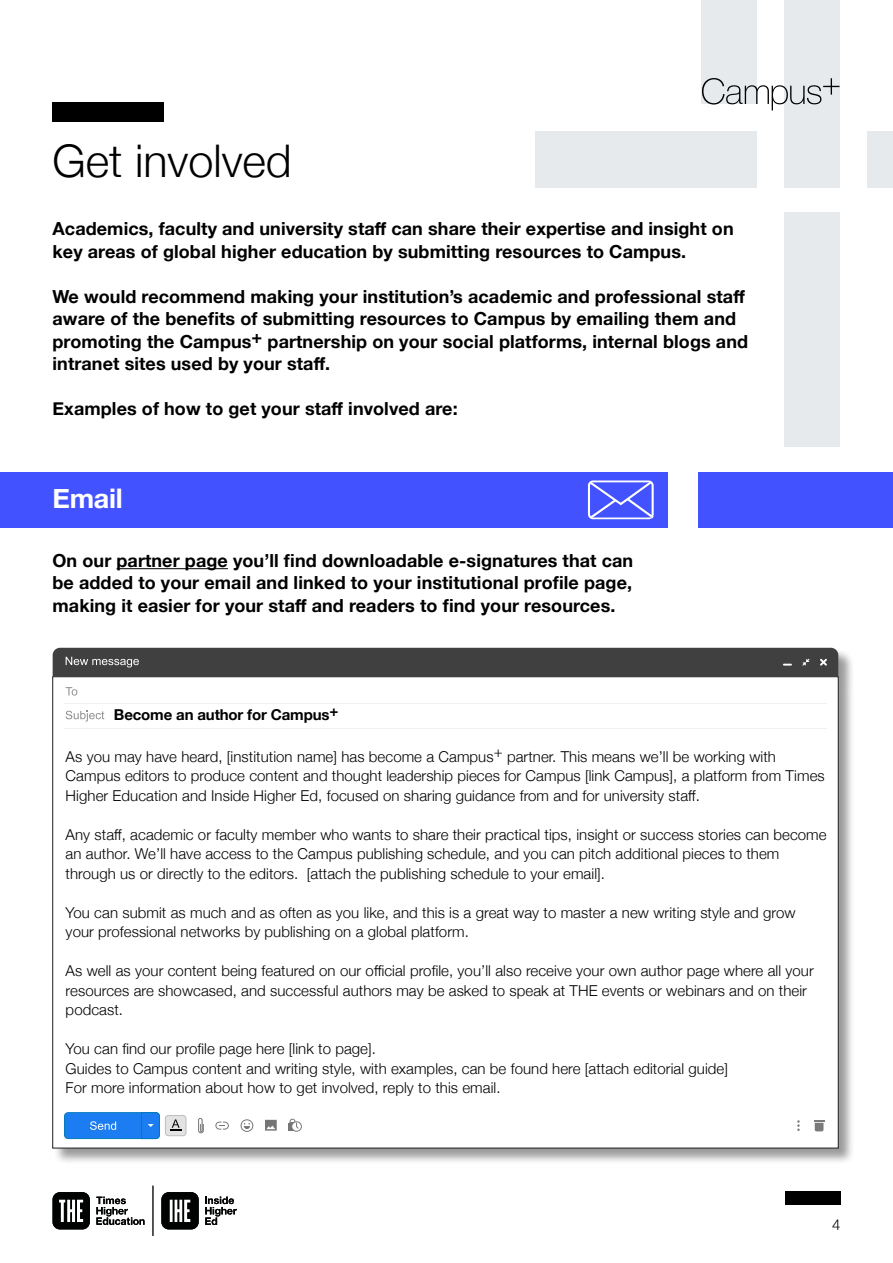
<style>
.page{position:relative;width:893px;height:1263px;background:#fff}
.page>*{position:absolute;margin:0;border:0;box-sizing:border-box;transform-origin:0 0}
.t1{font:300 45px "Helvetica Neue";color:#000}
.t2{font:700 27px "Helvetica Neue";letter-spacing:-.01em;color:#fff}
.t3{font:700 18px/22.5px "Helvetica Neue";letter-spacing:.005em;color:#000}
.t4{font:300 15px/19.5px "Helvetica Neue";letter-spacing:.005em;color:#000}
.t5{font:700 15px "Helvetica Neue";letter-spacing:-.01em;color:#000}
</style>
<div class="page">
<div style="left:785px;top:1191px;width:55px;height:13px;background:#000"></div>
<div style="left:784px;top:0;width:56px;height:188px;background:#e7eaec"></div>
<div style="left:701px;top:0;width:55px;height:104px;background:#e7eaec"></div>
<div style="left:784px;top:213px;width:56px;height:234px;background:#e7eaec"></div>
<div style="left:867px;top:132px;width:26px;height:56px;background:#e7eaec"></div>
<div style="left:535px;top:132px;width:221px;height:56px;background:#e7eaec"></div>
<div style="left:698px;top:472px;width:195px;height:56px;background:#4352ff"></div>
<div style="left:53px;top:648px;width:802px;height:516px;background:#000;opacity:.4"></div>
<div style="left:53px;top:676px;width:785px;height:472px;background:#fff"></div>
<div style="left:53px;top:648px;width:785px;height:29px;background:#404040"></div>
<hr style="left:64px;top:728px;width:762px;height:1px;background:#f0f0f0">
<hr style="left:64px;top:703px;width:762px;height:1px;background:#f0f0f0">
<svg style="left:66px;top:687px;width:11px;height:8px"></svg>
<svg style="left:66px;top:711px;width:38px;height:11px"></svg>
<svg style="left:64px;top:1112px;width:122px;height:27px;background:#4a94e9"></svg>
<svg style="left:198px;top:1118px;width:6px;height:15px"></svg>
<svg style="left:215px;top:1121px;width:14px;height:8px"></svg>
<svg style="left:241px;top:1119px;width:12px;height:13px"></svg>
<svg style="left:265px;top:1120px;width:12px;height:10px"></svg>
<div style="left:288px;top:1122px;width:9px;height:8px;background:#757575"></div>
<svg style="left:290px;top:1119px;width:12px;height:13px"></svg>
<svg style="left:797px;top:1120px;width:3px;height:11px"></svg>
<svg style="left:814px;top:1120px;width:10px;height:11px"></svg>
<div style="left:0;top:472px;width:668px;height:56px;background:#4352ff"></div>
<hr style="left:117px;top:568px;width:111px;height:1px;background:#000">
<svg style="left:587px;top:480px;width:67px;height:40px"></svg>
<div style="left:53px;top:102px;width:111px;height:20px;background:#000"></div>
<svg style="left:53px;top:1192px;width:37px;height:37px"></svg>
<svg style="left:96px;top:1196px;width:49px;height:29px"></svg>
<hr style="left:153px;top:1185px;width:1px;height:51px;background:#1d1f1d">
<svg style="left:161px;top:1192px;width:38px;height:37px"></svg>
<svg style="left:205px;top:1196px;width:32px;height:29px"></svg>
<svg style="left:702px;top:78px;width:137px;height:32px"></svg>
<h1 class="t1" style="left:53px;top:124px;width:241px">Get involved</h1>
<p class="t3" style="left:53px;top:218px;width:683px">Academics, faculty and university staff can share their expertise and insight on key areas of global higher education by submitting resources to Campus.</p>
<p class="t3" style="left:53px;top:286px;width:697px">We would recommend making your institution’s academic and professional staff aware of the benefits of submitting resources to Campus by emailing them and promoting the Campus+ partnership on your social platforms, internal blogs and intranet sites used by your staff.</p>
<p class="t3" style="left:53px;top:398px;width:407px">Examples of how to get your staff involved are:</p>
<h2 class="t2" style="left:53px;top:478px;width:72px">Email</h2>
<p class="t3" style="left:53px;top:550px;width:582px;text-align:justify">On our partner page you’ll find downloadable e-signatures that can be added to your email and linked to your institutional profile page, making it easier for your staff and readers to find your resources.</p>
<p class="t5" style="left:114px;top:703px;width:226px">Become an author for Campus+</p>
<p class="t4" style="left:66px;top:746px;width:761px">As you may have heard, [institution name] has become a Campus+ partner. This means we’ll be working with<br>Campus editors to produce content and thought leadership pieces for Campus [link Campus], a platform from Times<br>Higher Education and Inside Higher Ed, focused on sharing guidance from and for university staff.</p>
<p class="t4" style="left:66px;top:824px;width:762px">Any staff, academic or faculty member who wants to share their practical tips, insight or success stories can become an author. We’ll have access to the Campus publishing schedule, and you can pitch additional pieces to them through us or directly to the editors. [attach the publishing schedule to your email].</p>
<p class="t4" style="left:66px;top:902px;width:731px">You can submit as much and as often as you like, and this is a great way to master a new writing style and grow your professional networks by publishing on a global platform.</p>
<p class="t4" style="left:66px;top:960px;width:750px">As well as your content being featured on our official profile, you’ll also receive your own author page where all your resources are showcased, and successful authors may be asked to speak at THE events or webinars and on their podcast.</p>
<p class="t4" style="left:66px;top:1038px;width:664px">You can find our profile page here [link to page].<br>Guides to Campus content and writing style, with examples, can be found here [attach editorial guide]<br>For more information about how to get involved, reply to this email.</p>
<p class="t4" style="left:832px;top:1214px;width:10px">4</p>
</div>
